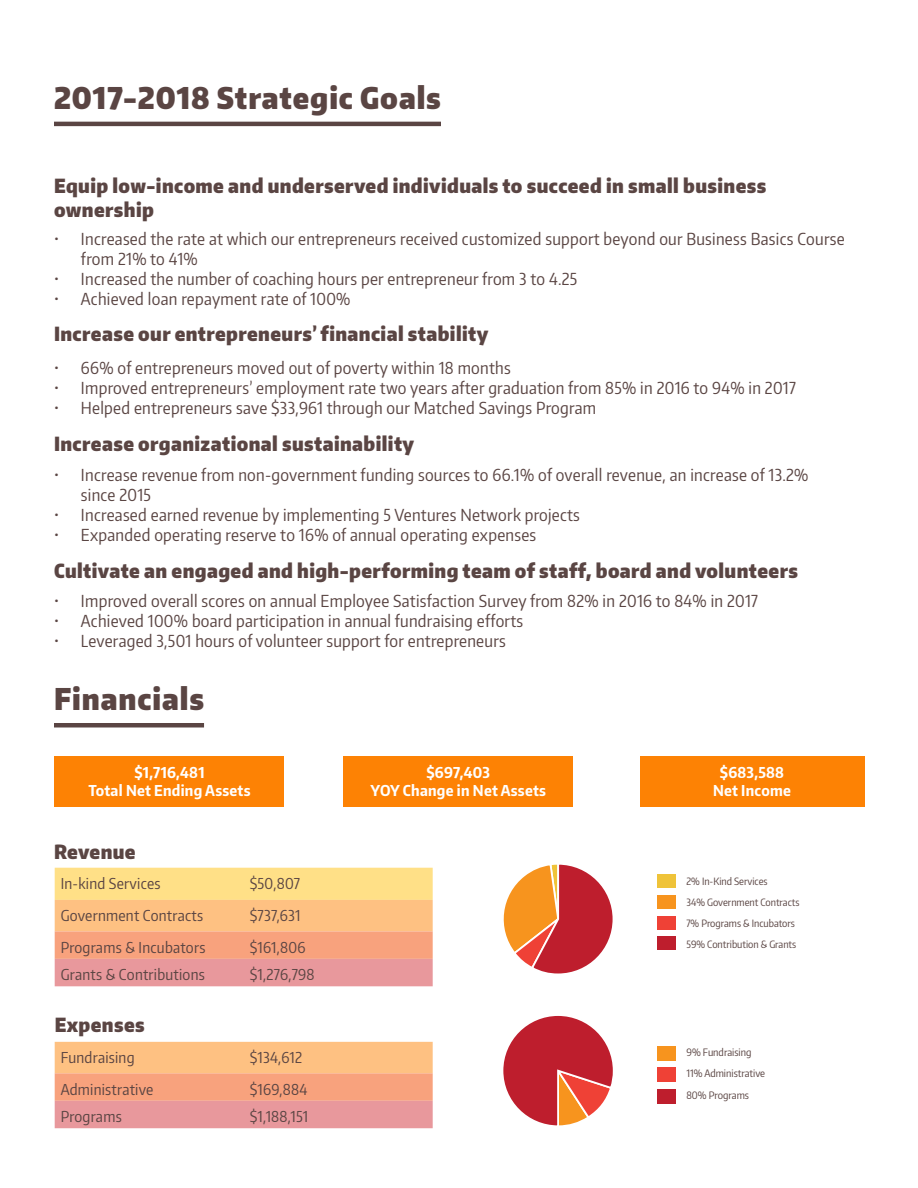
<style>
.page{position:relative;width:918px;height:1188px;background:#fff}
.page>*{position:absolute;margin:0;border:0;box-sizing:border-box;transform-origin:0 0}
.t1{font:900 30px "Encode Sans Condensed";letter-spacing:.03em;color:#5a4543}
.t2{font:900 19.5px/24px "Encode Sans Condensed";letter-spacing:.02em;color:#5a4543}
.t3{font:16.5px/19.8px "Encode Sans Condensed";letter-spacing:.015em;color:#5a4543}
.t4{font:15px "Encode Sans Condensed";letter-spacing:.015em;color:#5a4543}
.t5{font:700 15px/18px "Encode Sans Condensed";letter-spacing:.015em;color:#fff;text-align:center}
.t6{font:10.2px/21.3px "Encode Sans Condensed";color:#5a4543}
.t7{font:10.05px/21px "Encode Sans Condensed";color:#5a4543}
.t8{font:9.15px "Encode Sans Condensed";color:#5a4543}
</style>
<div class="page">
<hr style="left:54px;top:122px;width:387px;height:4px;background:#5a4543">
<div style="left:658px;top:874px;width:18px;height:14px;background:#efc339"></div>
<div style="left:658px;top:895px;width:18px;height:14px;background:#f7941e"></div>
<div style="left:658px;top:916px;width:18px;height:13px;background:#ef4136"></div>
<div style="left:658px;top:936px;width:18px;height:14px;background:#be1e2d"></div>
<div style="left:658px;top:1046px;width:18px;height:15px;background:#f7941e"></div>
<div style="left:658px;top:1068px;width:18px;height:14px;background:#ef4136"></div>
<div style="left:658px;top:1089px;width:18px;height:14px;background:#be1e2d"></div>
<hr style="left:54px;top:723px;width:150px;height:4px;background:#5a4543">
<svg style="left:55px;top:868px;width:378px;height:118px;background:#f7b988"></svg>
<svg style="left:55px;top:1042px;width:378px;height:86px;background:#f5aa89"></svg>
<div style="left:55px;top:756px;width:229px;height:50px;background:#fd8204"></div>
<div style="left:344px;top:756px;width:229px;height:50px;background:#fd8204"></div>
<div style="left:640px;top:756px;width:224px;height:32px;background:#fd8204"></div>
<div style="left:640px;top:774px;width:224px;height:32px;background:#fd8204"></div>
<svg style="left:503px;top:864px;width:110px;height:110px"></svg>
<svg style="left:503px;top:1015px;width:110px;height:111px"></svg>
<h1 class="t1" style="left:54px;top:78px;width:388px">2017-2018 Strategic Goals</h1>
<p class="t2" style="left:54px;top:173px;width:714px">Equip low-income and underserved individuals to succeed in small business ownership</p>
<p class="t3" style="left:81px;top:229px;width:765px;text-indent:-27px">• Increased the rate at which our entrepreneurs received customized support beyond our Business Basics Course from 21% to 41%</p>
<p class="t3" style="left:54px;top:268px;width:525px">• Increased the number of coaching hours per entrepreneur from 3 to 4.25</p>
<p class="t3" style="left:54px;top:288px;width:298px">• Achieved loan repayment rate of 100%</p>
<p class="t2" style="left:54px;top:322px;width:436px">Increase our entrepreneurs’ financial stability</p>
<p class="t3" style="left:54px;top:357px;width:458px">• 66% of entrepreneurs moved out of poverty within 18 months</p>
<p class="t3" style="left:54px;top:377px;width:743px">• Improved entrepreneurs’ employment rate two years after graduation from 85% in 2016 to 94% in 2017</p>
<p class="t3" style="left:54px;top:397px;width:544px">• Helped entrepreneurs save $33,961 through our Matched Savings Program</p>
<p class="t2" style="left:54px;top:432px;width:362px">Increase organizational sustainability</p>
<p class="t3" style="left:81px;top:465px;width:729px;text-indent:-27px">• Increase revenue from non-government funding sources to 66.1% of overall revenue, an increase of 13.2% since 2015</p>
<p class="t3" style="left:54px;top:504px;width:528px">• Increased earned revenue by implementing 5 Ventures Network projects</p>
<p class="t3" style="left:54px;top:524px;width:484px">• Expanded operating reserve to 16% of annual operating expenses</p>
<p class="t2" style="left:54px;top:558px;width:746px">Cultivate an engaged and high-performing team of staff, board and volunteers</p>
<p class="t3" style="left:54px;top:591px;width:706px">• Improved overall scores on annual Employee Satisfaction Survey from 82% in 2016 to 84% in 2017</p>
<p class="t3" style="left:54px;top:611px;width:471px">• Achieved 100% board participation in annual fundraising efforts</p>
<p class="t3" style="left:54px;top:630px;width:453px">• Leveraged 3,501 hours of volunteer support for entrepreneurs</p>
<h1 class="t1" style="left:54px;top:679px;width:152px">Financials</h1>
<p class="t5" style="left:89px;top:763px;width:164px">$1,716,481<br>Total Net Ending Assets</p>
<p class="t5" style="left:371px;top:763px;width:177px">$697,403<br>YOY Change in Net Assets</p>
<p class="t5" style="left:713px;top:763px;width:79px">$683,588<br>Net Income</p>
<p class="t2" style="left:54px;top:840px;width:83px">Revenue</p>
<p class="t4" style="left:61px;top:874px;width:101px">In-kind Services</p>
<p class="t4" style="left:250px;top:874px;width:52px">$50,807</p>
<p class="t4" style="left:61px;top:906px;width:144px">Government Contracts</p>
<p class="t4" style="left:250px;top:906px;width:52px">$737,631</p>
<p class="t4" style="left:61px;top:937px;width:146px">Programs &amp; Incubators</p>
<p class="t4" style="left:250px;top:937px;width:57px">$161,806</p>
<p class="t4" style="left:61px;top:965px;width:146px">Grants &amp; Contributions</p>
<p class="t4" style="left:250px;top:965px;width:66px">$1,276,798</p>
<p class="t2" style="left:55px;top:1012px;width:92px">Expenses</p>
<p class="t4" style="left:61px;top:1048px;width:75px">Fundraising</p>
<p class="t4" style="left:250px;top:1048px;width:54px">$134,612</p>
<p class="t4" style="left:61px;top:1079px;width:94px">Administrative</p>
<p class="t4" style="left:250px;top:1079px;width:59px">$169,884</p>
<p class="t4" style="left:61px;top:1107px;width:63px">Programs</p>
<p class="t4" style="left:250px;top:1107px;width:60px">$1,188,151</p>
<p class="t7" style="left:687px;top:871px;width:114px">2% In-Kind Services<br>34% Government Contracts<br>7% Programs &amp; Incubators<br>59% Contribution &amp; Grants</p>
<p class="t8" style="left:668px;top:942px;width:101px">59% Contribution &amp; Grants</p>
<p class="t6" style="left:687px;top:1041px;width:80px">9% Fundraising<br>11% Administrative<br>80% Programs</p>
</div>
